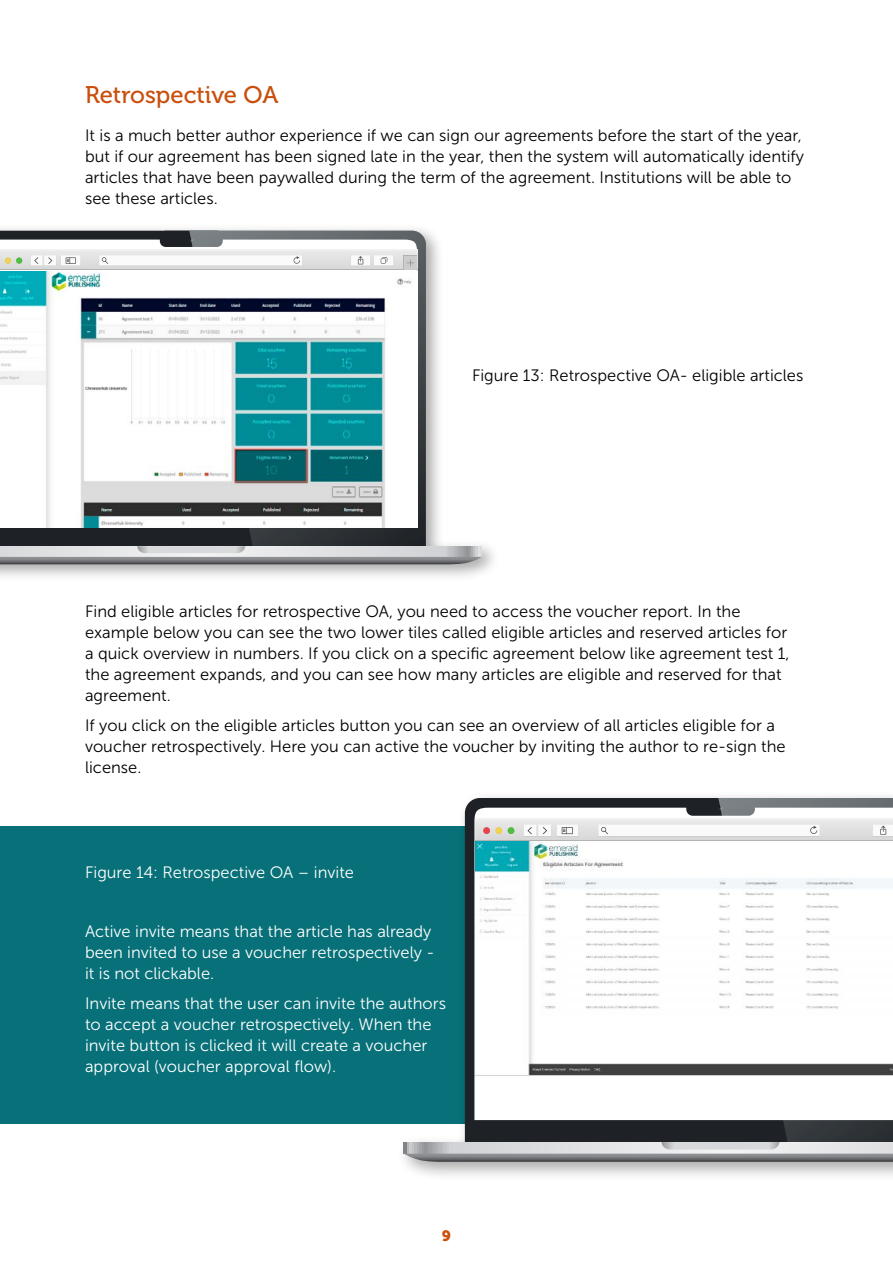
<style>
.page{position:relative;width:893px;height:1263px;background:#fff}
.page>*{position:absolute;margin:0;border:0;box-sizing:border-box;transform-origin:0 0}
.t1{font:24px "Museo 500";color:#ca4f0c}
.t2{font:16.5px/21px "Museo Sans 300";color:#000}
.t3{font:16.5px/21px "Museo Sans 300";color:#fff}
.t4{font:15px "Museo Sans 900";color:#ca4f0c}
</style>
<div class="page">
<div style="left:0;top:223px;width:500px;height:359px;background:#000;opacity:.35"></div>
<svg style="left:0;top:231px;width:189px;height:315px;fill:#1e2226"></svg>
<svg style="left:0;top:546px;width:482px;height:18px"></svg>
<div style="left:160px;top:231px;width:63px;height:16px;background:#1e2226;border-radius:6px"></div>
<svg style="left:189px;top:231px;width:237px;height:317px"></svg>
<img style="left:0;top:268px;width:418px;height:260px">
<hr style="left:0;top:270px;width:417px;height:1px;background:#b3b3b3">
<svg style="left:0;top:250px;width:417px;height:20px"></svg>
<div style="left:0;top:826px;width:893px;height:298px;background:#077078"></div>
<div style="left:396px;top:790px;width:497px;height:392px;background:#000;opacity:.35"></div>
<div style="left:465px;top:798px;width:253px;height:344px;background:#1e2226"></div>
<div style="left:474px;top:808px;width:244px;height:312px;background:#fff"></div>
<svg style="left:404px;top:1142px;width:489px;height:20px"></svg>
<div style="left:686px;top:798px;width:69px;height:18px;background:#1e2226;border-radius:6px"></div>
<svg style="left:718px;top:798px;width:175px;height:346px"></svg>
<img style="left:475px;top:841px;width:418px;height:234px">
<svg style="left:475px;top:819px;width:418px;height:22px"></svg>
<h2 class="t1" style="left:85px;top:82px;width:195px">Retrospective OA</h2>
<p class="t2" style="left:85px;top:125px;width:720px">It is a much better author experience if we can sign our agreements before the start of the year, but if our agreement has been signed late in the year, then the system will automatically identify articles that have been paywalled during the term of the agreement. Institutions will be able to see these articles.</p>
<p class="t2" style="left:472px;top:365px;width:333px">Figure 13: Retrospective OA- eligible articles</p>
<p class="t2" style="left:85px;top:601px;width:706px">Find eligible articles for retrospective OA, you need to access the voucher report. In the example below you can see the two lower tiles called eligible articles and reserved articles for a quick overview in numbers. If you click on a specific agreement below like agreement test 1, the agreement expands, and you can see how many articles are eligible and reserved for that agreement.</p>
<p class="t2" style="left:85px;top:715px;width:702px">If you click on the eligible articles button you can see an overview of all articles eligible for a voucher retrospectively. Here you can active the voucher by inviting the author to re-sign the license.</p>
<p class="t3" style="left:85px;top:862px;width:270px">Figure 14: Retrospective OA – invite</p>
<p class="t3" style="left:85px;top:921px;width:351px">Active invite means that the article has already been invited to use a voucher retrospectively - it is not clickable.</p>
<p class="t3" style="left:85px;top:993px;width:363px">Invite means that the user can invite the authors to accept a voucher retrospectively. When the invite button is clicked it will create a voucher approval (voucher approval flow).</p>
<p class="t4" style="left:442px;top:1227px;width:11px">9</p>
</div>
